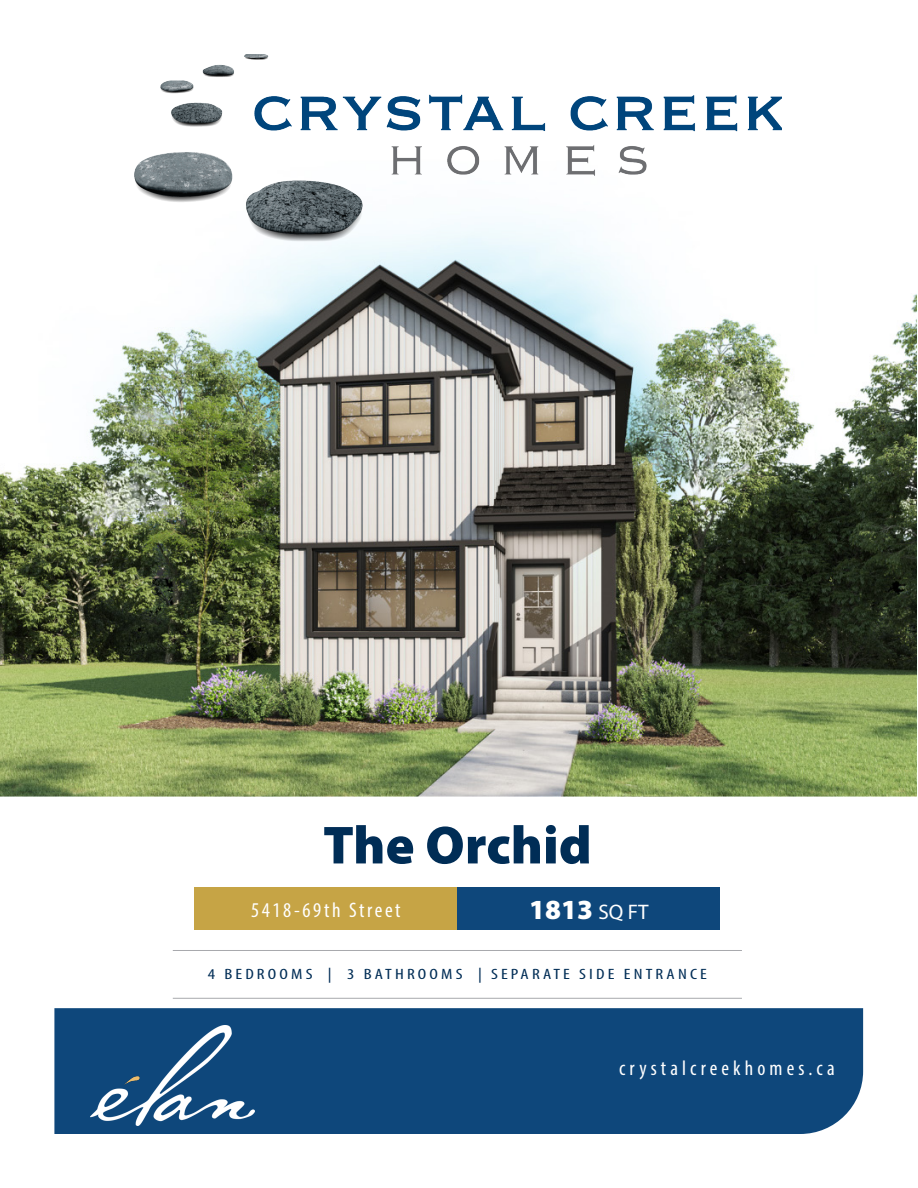
<style>
.page{position:relative;width:918px;height:1188px;background:#fff}
.page>*{position:absolute;margin:0;border:0;box-sizing:border-box;transform-origin:0 0}
.t1{font:900 54px "Myriad Pro";color:#002d56}
.t2{font:900 27.75px "Myriad Pro";color:#fff}
.t3{font:21.15px "Myriad Variable Concept";letter-spacing:.125em;color:#fff}
.t4{font:21px "Myriad Variable Concept";letter-spacing:.195em;color:#fff}
.t5{font:15px "Myriad Variable Concept";letter-spacing:.165em;color:#002d56;scale:1.27 1}
.s1{font-weight:400;font-size:21.15px}
</style>
<div class="page">
<img style="left:0;top:170px;width:916px;height:626px">
<div style="left:54px;top:1008px;width:809px;height:126px;background:#0e477b"></div>
<div style="left:194px;top:888px;width:263px;height:42px;background:#c6a445"></div>
<div style="left:457px;top:888px;width:263px;height:42px;background:#0e477b"></div>
<hr style="left:173px;top:950px;width:569px;height:1px;background:#a8a9ad">
<hr style="left:173px;top:998px;width:569px;height:1px;background:#a8a9ad">
<img style="left:91px;top:1025px;width:164px;height:100px">
<img style="left:135px;top:54px;width:647px;height:187px">
<p class="t1" style="left:323px;top:809px;width:270px">The Orchid</p>
<p class="t3" style="left:251px;top:897px;width:151px">5418-69th Street</p>
<p class="t2" style="left:529px;top:891px;width:121px">1813 <span class="s1">SQ FT</span></p>
<p class="t5" style="left:208px;top:966px;width:395px">4 BEDROOMS | 3 BATHROOMS | SEPARATE SIDE ENTRANCE</p>
<p class="t4" style="left:619px;top:1056px;width:217px">crystalcreekhomes.ca</p>
</div>
